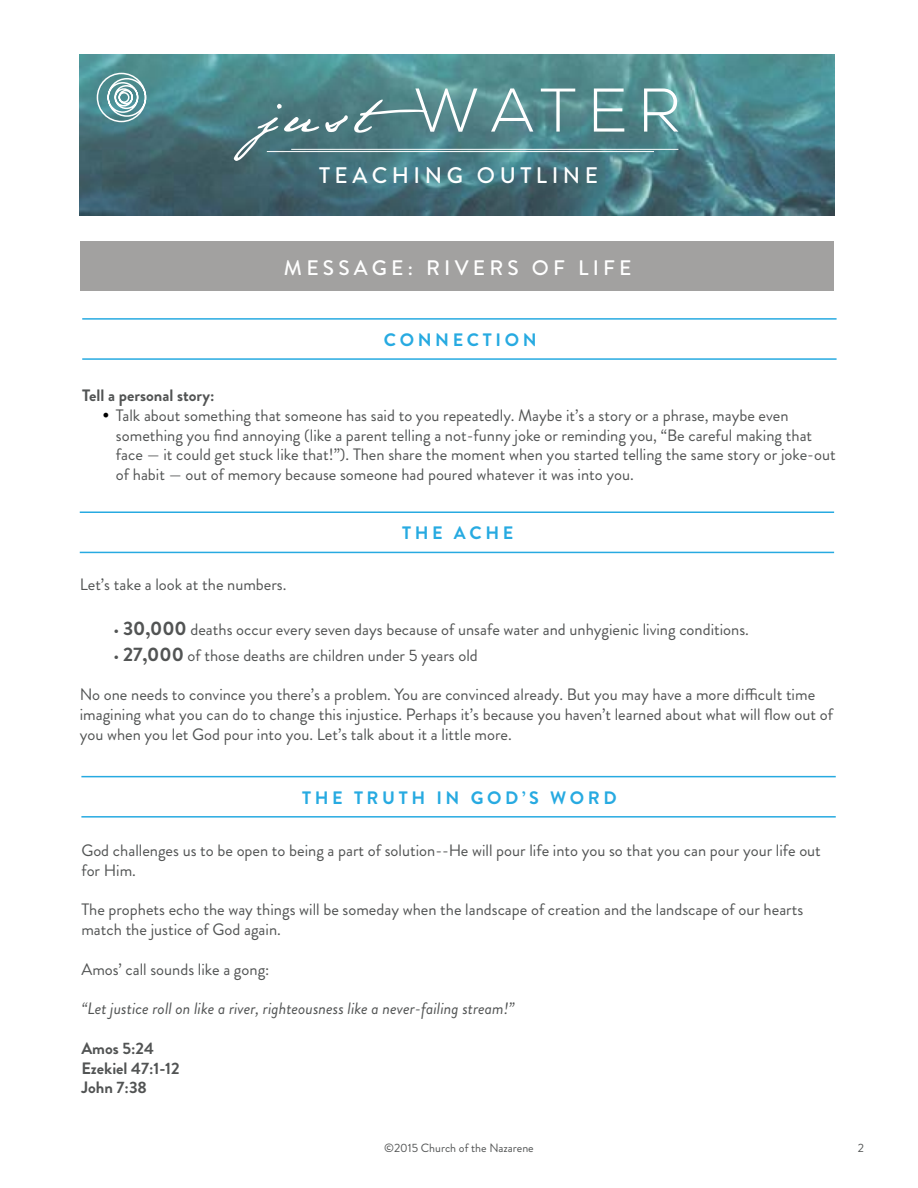
<style>
.page{position:relative;width:918px;height:1188px;background:#fff}
.page>*{position:absolute;margin:0;border:0;box-sizing:border-box;transform-origin:0 0}
.t1{font:500 22.5px "Brandon Grotesque";letter-spacing:.2em;color:#fff}
.t2{font:500 21px "Brandon Grotesque";letter-spacing:.2em;color:#fff}
.t3{font:700 18px "Brandon Grotesque";letter-spacing:.2em;color:#27aae1}
.t4{font:16.5px/19.8px "Brandon Grotesque";color:#525454}
.t5{font:italic 16.5px "Brandon Grotesque";color:#525454}
.t6{font:700 16.5px/19.8px "Brandon Grotesque";color:#525454}
.t7{font:12px "Brandon Grotesque";color:#525454}
.s1{font-family:"Minion Pro";font-size:18px;color:#000}
.s2{font-weight:700;font-size:19.5px}
</style>
<div class="page">
<img style="left:80px;top:54px;width:754px;height:162px">
<svg style="left:234px;top:104px;width:85px;height:57px;background:#5a8288"></svg>
<svg style="left:325px;top:115px;width:23px;height:17px"></svg>
<svg style="left:354px;top:88px;width:123px;height:45px;background:#6b9699"></svg>
<svg style="left:491px;top:88px;width:42px;height:44px"></svg>
<svg style="left:541px;top:89px;width:34px;height:43px"></svg>
<svg style="left:594px;top:89px;width:30px;height:43px"></svg>
<svg style="left:644px;top:88px;width:34px;height:44px"></svg>
<svg style="left:96px;top:72px;width:51px;height:51px"></svg>
<hr style="left:267px;top:151px;width:387px;height:1px;background:#fff">
<hr style="left:291px;top:149px;width:387px;height:1px;background:#fff">
<hr style="left:82px;top:318px;width:755px;height:2px;background:#27aae1">
<hr style="left:82px;top:358px;width:755px;height:2px;background:#27aae1">
<div style="left:81px;top:242px;width:753px;height:49px;background:#a2a1a0"></div>
<hr style="left:80px;top:512px;width:754px;height:1px;background:#27aae1">
<hr style="left:80px;top:552px;width:754px;height:1px;background:#27aae1">
<hr style="left:81px;top:776px;width:755px;height:1px;background:#27aae1">
<hr style="left:81px;top:816px;width:755px;height:2px;background:#27aae1">
<h1 class="t1" style="left:319px;top:160px;width:280px">TEACHING OUTLINE</h1>
<p class="t2" style="left:284px;top:253px;width:349px">MESSAGE: RIVERS OF LIFE</p>
<p class="t3" style="left:384px;top:327px;width:154px">CONNECTION</p>
<p class="t6" style="left:82px;top:386px;width:134px">Tell a personal story:</p>
<p class="t4" style="left:116px;top:406px;width:721px;text-indent:-13px"><span class="s1">•</span> Talk about something that someone has said to you repeatedly. Maybe it’s a story or a phrase, maybe even something you find annoying (like a parent telling a not-funny joke or reminding you, “Be careful making that face — it could get stuck like that!”). Then share the moment when you started telling the same story or joke-out of habit — out of memory because someone had poured whatever it was into you.</p>
<p class="t3" style="left:402px;top:520px;width:113px">THE ACHE</p>
<p class="t4" style="left:80px;top:575px;width:208px">Let’s take a look at the numbers.</p>
<p class="t4" style="left:114px;top:620px;width:637px">• <span class="s2">30,000</span> deaths occur every seven days because of unsafe water and unhygienic living conditions.</p>
<p class="t4" style="left:114px;top:645px;width:366px">• <span class="s2">27,000</span> of those deaths are children under 5 years old</p>
<p class="t4" style="left:80px;top:685px;width:755px">No one needs to convince you there’s a problem. You are convinced already. But you may have a more difficult time imagining what you can do to change this injustice. Perhaps it’s because you haven’t learned about what will flow out of you when you let God pour into you. Let’s talk about it a little more.</p>
<p class="t3" style="left:302px;top:785px;width:316px">THE TRUTH IN GOD’S WORD</p>
<p class="t4" style="left:81px;top:840px;width:741px">God challenges us to be open to being a part of solution--He will pour life into you so that you can pour your life out for Him.</p>
<p class="t4" style="left:81px;top:900px;width:723px">The prophets echo the way things will be someday when the landscape of creation and the landscape of our hearts match the justice of God again.</p>
<p class="t4" style="left:81px;top:959px;width:190px">Amos’ call sounds like a gong:</p>
<p class="t5" style="left:81px;top:997px;width:435px">“Let justice roll on like a river, righteousness like a never-failing stream!”</p>
<p class="t6" style="left:81px;top:1038px;width:100px">Amos 5:24<br>Ezekiel 47:1-12<br>John 7:38</p>
<p class="t7" style="left:384px;top:1140px;width:151px">©2015 Church of the Nazarene</p>
<p class="t7" style="left:858px;top:1140px;width:8px">2</p>
</div>
